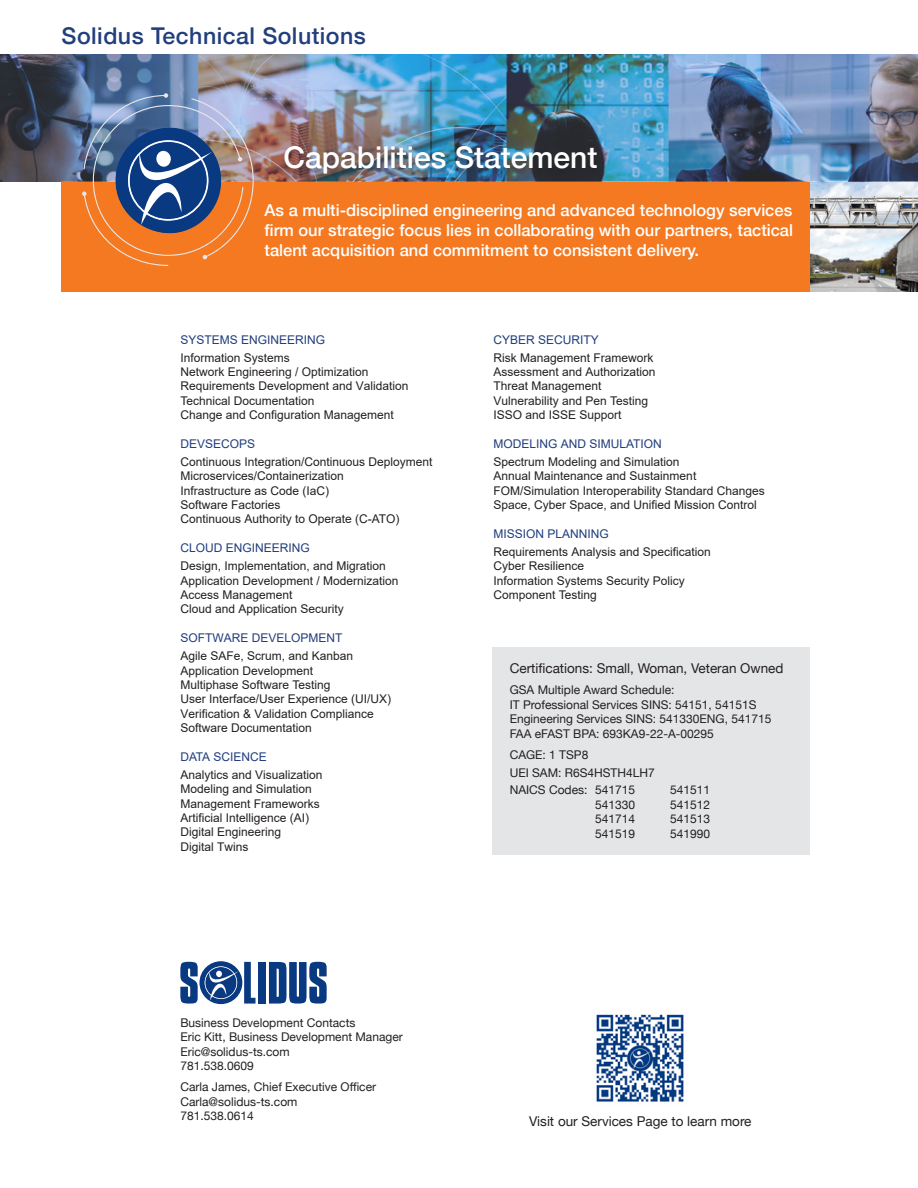
<style>
.page{position:relative;width:918px;height:1188px;background:#fff}
.page>*{position:absolute;margin:0;border:0;box-sizing:border-box;transform-origin:0 0}
.t1{font:500 30px "Helvetica Neue";color:#fff}
.t2{font:500 23.1px "Helvetica Neue";letter-spacing:.02em;color:#213e7d}
.t3{font:500 16.5px/19.8px "Helvetica Neue";color:#fff;text-align:justify}
.t4{font:13.5px "Helvetica Neue";color:#231f20}
.t5{font:12px/14.4px "Arial";color:#231f20}
.t6{font:12px/14.4px "Helvetica Neue";color:#231f20}
.t7{font:12px/17.9px "Arial";color:#213e7d}
.s1{color:#231f20}
.s2{color:#213e7d}
</style>
<div class="page">
<div style="left:492px;top:647px;width:318px;height:207px;background:#e4e5e7"></div>
<img style="left:810px;top:182px;width:108px;height:109px">
<div style="left:62px;top:182px;width:748px;height:110px;background:#f47921"></div>
<img style="left:0;top:54px;width:918px;height:128px">
<div style="left:281px;top:146px;width:319px;height:35px;background:#231f20;opacity:.3"></div>
<svg style="left:82px;top:93px;width:172px;height:173px"></svg>
<img style="left:596px;top:1014px;width:88px;height:88px">
<svg style="left:180px;top:962px;width:18px;height:42px"></svg>
<div style="left:258px;top:962px;width:8px;height:42px;background:#083981"></div>
<svg style="left:269px;top:962px;width:58px;height:42px"></svg>
<svg style="left:199px;top:961px;width:43px;height:43px"></svg>
<svg style="left:205px;top:962px;width:51px;height:42px"></svg>
<div style="left:216px;top:970px;width:6px;height:7px;background:#fff;border-radius:50%"></div>
<p class="t2" style="left:62px;top:17px;width:306px">Solidus Technical Solutions</p>
<p class="t1" style="left:284px;top:134px;width:315px">Capabilities Statement</p>
<p class="t3" style="left:265px;top:199px;width:530px">As a multi-disciplined engineering and advanced technology services firm our strategic focus lies in collaborating with our partners, tactical talent acquisition and commitment to consistent delivery.</p>
<p class="t7" style="left:180px;top:330px;width:146px">SYSTEMS ENGINEERING<br><span class="s1">Information Systems</span></p>
<p class="t5" style="left:180px;top:364px;width:230px">Network Engineering / Optimization Requirements Development and Validation Technical Documentation<br>Change and Configuration Management</p>
<p class="t5" style="left:180px;top:435px;width:254px;line-height:17.9px"><span class="s2">DEVSECOPS<br></span>Continuous Integration/Continuous Deployment</p>
<p class="t5" style="left:180px;top:469px;width:220px">Microservices/Containerization<br>Infrastructure as Code (IaC)<br>Software Factories<br>Continuous Authority to Operate (C-ATO)</p>
<p class="t5" style="left:180px;top:539px;width:207px;line-height:17.9px"><span class="s2">CLOUD ENGINEERING<br></span>Design, Implementation, and Migration</p>
<p class="t5" style="left:180px;top:573px;width:220px">Application Development / Modernization<br>Access Management<br>Cloud and Application Security</p>
<p class="t5" style="left:180px;top:629px;width:174px;line-height:17.9px"><span class="s2">SOFTWARE DEVELOPMENT<br></span>Agile SAFe, Scrum, and Kanban</p>
<p class="t5" style="left:180px;top:663px;width:212px">Application Development<br>Multiphase Software Testing<br>User Interface/User Experience (UI/UX)<br>Verification &amp; Validation Compliance<br>Software Documentation</p>
<p class="t5" style="left:180px;top:748px;width:144px;line-height:17.9px"><span class="s2">DATA SCIENCE<br></span>Analytics and Visualization</p>
<p class="t5" style="left:180px;top:782px;width:141px">Modeling and Simulation<br>Management Frameworks<br>Artificial Intelligence (AI)<br>Digital Engineering<br>Digital Twins</p>
<p class="t5" style="left:494px;top:330px;width:162px;line-height:17.9px"><span class="s2">CYBER SECURITY<br></span>Risk Management Framework</p>
<p class="t5" style="left:494px;top:364px;width:164px">Assessment and Authorization<br>Threat Management<br>Vulnerability and Pen Testing<br>ISSO and ISSE Support</p>
<p class="t5" style="left:494px;top:435px;width:188px;line-height:17.9px"><span class="s2">MODELING AND SIMULATION<br></span>Spectrum Modeling and Simulation</p>
<p class="t5" style="left:494px;top:469px;width:273px">Annual Maintenance and Sustainment<br>FOM/Simulation Interoperability Standard Changes<br>Space, Cyber Space, and Unified Mission Control</p>
<p class="t5" style="left:494px;top:525px;width:219px;line-height:17.9px"><span class="s2">MISSION PLANNING<br></span>Requirements Analysis and Specification</p>
<p class="t5" style="left:494px;top:559px;width:193px">Cyber Resilience<br>Information Systems Security Policy<br>Component Testing</p>
<p class="t4" style="left:510px;top:659px;width:275px">Certifications: Small, Woman, Veteran Owned</p>
<p class="t6" style="left:510px;top:684px;width:166px">GSA Multiple Award Schedule:</p>
<p class="t6" style="left:510px;top:698px;width:248px">IT Professional Services SINS: 54151, 54151S</p>
<p class="t6" style="left:510px;top:712px;width:263px">Engineering Services SINS: 541330ENG, 541715</p>
<p class="t6" style="left:510px;top:727px;width:206px">FAA eFAST BPA: 693KA9-22-A-00295</p>
<p class="t6" style="left:510px;top:748px;width:80px">CAGE: 1 TSP8</p>
<p class="t6" style="left:510px;top:766px;width:147px">UEI SAM: R6S4HSTH4LH7</p>
<p class="t6" style="left:510px;top:784px;width:127px">NAICS Codes: 541715</p>
<p class="t6" style="left:670px;top:784px;width:42px">541511</p>
<p class="t6" style="left:595px;top:798px;width:42px">541330</p>
<p class="t6" style="left:670px;top:798px;width:42px">541512</p>
<p class="t6" style="left:595px;top:812px;width:42px">541714</p>
<p class="t6" style="left:670px;top:812px;width:42px">541513</p>
<p class="t6" style="left:595px;top:827px;width:42px">541519</p>
<p class="t6" style="left:670px;top:827px;width:42px">541990</p>
<p class="t6" style="left:180px;top:1016px;width:177px">Business Development Contacts</p>
<p class="t6" style="left:180px;top:1031px;width:224px">Eric Kitt, Business Development Manager</p>
<p class="t6" style="left:180px;top:1045px;width:111px">Eric@solidus-ts.com<br>781.538.0609</p>
<p class="t6" style="left:180px;top:1081px;width:197px">Carla James, Chief Executive Officer</p>
<p class="t6" style="left:180px;top:1095px;width:119px">Carla@solidus-ts.com</p>
<p class="t6" style="left:180px;top:1109px;width:75px">781.538.0614</p>
<p class="t4" style="left:529px;top:1111px;width:224px">Visit our Services Page to learn more</p>
</div>
